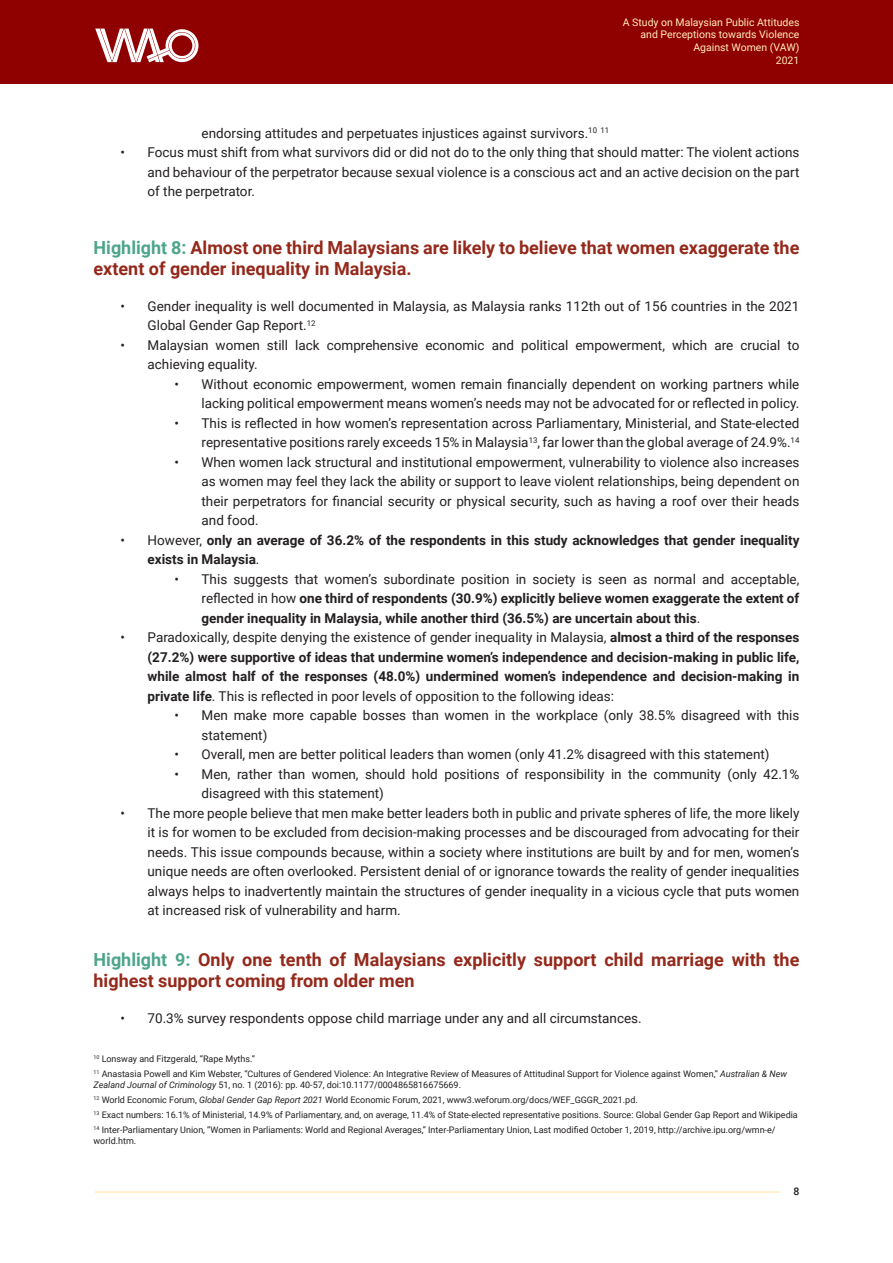
<style>
.page{position:relative;width:893px;height:1263px;background:#fff}
.page>*{position:absolute;margin:0;border:0;box-sizing:border-box;transform-origin:0 0}
.t1{font:700 18px/21px "Roboto";color:#94291b}
.t2{font:13.5px/19.5px "Roboto";color:#231f20}
.t3{font:700 13.5px/19.5px "Roboto";color:#231f20;text-align:justify}
.t4{font:10.5px/12.8px "Roboto";color:#ffedba;text-align:right}
.t5{font:500 10.5px "Roboto";color:#231f20}
.t6{font:9px/10.8px "Roboto";color:#231f20}
.s1{color:#4ca58b}
.s2{font-weight:400}
.s3{font-style:italic}
</style>
<div class="page">
<hr style="left:95px;top:1191px;width:685px;height:2px;background:#ffedba">
<div style="left:0;top:0;width:893px;height:84px;background:#8f0000"></div>
<svg style="left:95px;top:29px;width:103px;height:33px"></svg>
<p class="t4" style="left:623px;top:15px;width:178px">A Study on Malaysian Public Attitudes and Perceptions towards Violence<br>Against Women (VAW)<br>2021</p>
<p class="t2" style="left:202px;top:123px;width:409px">endorsing attitudes and perpetuates injustices against survivors.<sup>10</sup> <sup>11</sup></p>
<p class="t2" style="left:148px;top:142px;width:653px;text-align:justify;text-indent:-27px">• Focus must shift from what survivors did or did not do to the only thing that should matter: The violent actions and behaviour of the perpetrator because sexual violence is a conscious act and an active decision on the part of the perpetrator.</p>
<p class="t1" style="left:94px;top:236px;width:707px"><span class="s1">Highlight 8:</span> Almost one third Malaysians are likely to believe that women exaggerate the extent of gender inequality in Malaysia.</p>
<p class="t2" style="left:148px;top:295px;width:653px;text-indent:-27px">• Gender inequality is well documented in Malaysia, as Malaysia ranks 112th out of 156 countries in the 2021<br>Global Gender Gap Report.<sup>12</sup></p>
<p class="t2" style="left:148px;top:334px;width:653px;text-indent:-27px">• Malaysian women still lack comprehensive economic and political empowerment, which are crucial to achieving equality.</p>
<p class="t2" style="left:175px;top:373px;width:626px;text-align:right">• Without economic empowerment, women remain financially dependent on working partners while lacking political empowerment means women’s needs may not be advocated for or reflected in policy.</p>
<p class="t2" style="left:175px;top:412px;width:626px;text-align:right">• This is reflected in how women’s representation across Parliamentary, Ministerial, and State-elected representative positions rarely exceeds 15% in Malaysia<sup>13</sup>, far lower than the global average of 24.9%.<sup>14</sup></p>
<p class="t2" style="left:202px;top:451px;width:599px;text-align:justify;text-indent:-27px">• When women lack structural and institutional empowerment, vulnerability to violence also increases as women may feel they lack the ability or support to leave violent relationships, being dependent on their perpetrators for financial security or physical security, such as having a roof over their heads and food.</p>
<p class="t3" style="left:148px;top:529px;width:653px;text-indent:-27px"><span class="s2">• However,</span> only an average of 36.2% of the respondents in this study acknowledges that gender inequality exists in Malaysia<span class="s2">.</span></p>
<p class="t3" style="left:202px;top:568px;width:599px;text-indent:-27px"><span class="s2">• This suggests that women’s subordinate position in society is seen as normal and acceptable, reflected in how</span> one third of respondents (30.9%) explicitly believe women exaggerate the extent of gender inequality in Malaysia, while another third (36.5%) are uncertain about this<span class="s2">.</span></p>
<p class="t3" style="left:148px;top:627px;width:653px;text-indent:-27px"><span class="s2">• Paradoxically, despite denying the existence of gender inequality in Malaysia,</span> almost a third of the responses (27.2%) were supportive of ideas that undermine women’s independence and decision-making in public life, while almost half of the responses (48.0%) undermined women’s independence and decision-making in private life<span class="s2">. This is reflected in poor levels of opposition to the following ideas:</span></p>
<p class="t2" style="left:202px;top:705px;width:599px;text-indent:-27px">• Men make more capable bosses than women in the workplace (only 38.5% disagreed with this statement)</p>
<p class="t2" style="left:175px;top:744px;width:596px">• Overall, men are better political leaders than women (only 41.2% disagreed with this statement)</p>
<p class="t2" style="left:202px;top:763px;width:599px;text-indent:-27px">• Men, rather than women, should hold positions of responsibility in the community (only 42.1% disagreed with this statement)</p>
<p class="t2" style="left:148px;top:802px;width:653px;text-align:justify;text-indent:-27px">• The more people believe that men make better leaders both in public and private spheres of life, the more likely it is for women to be excluded from decision-making processes and be discouraged from advocating for their needs. This issue compounds because, within a society where institutions are built by and for men, women’s unique needs are often overlooked. Persistent denial of or ignorance towards the reality of gender inequalities always helps to inadvertently maintain the structures of gender inequality in a vicious cycle that puts women at increased risk of vulnerability and harm.</p>
<p class="t1" style="left:94px;top:948px;width:707px"><span class="s1">Highlight 9:</span> Only one tenth of Malaysians explicitly support child marriage with the highest support coming from older men</p>
<p class="t2" style="left:121px;top:1008px;width:523px">• 70.3% survey respondents oppose child marriage under any and all circumstances.</p>
<p class="t6" style="left:94px;top:1053px;width:163px"><sup>10</sup> Lonsway and Fitzgerald, “Rape Myths.”</p>
<p class="t6" style="left:94px;top:1068px;width:695px"><sup>11</sup> Anastasia Powell and Kim Webster, “Cultures of Gendered Violence: An Integrative Review of Measures of Attitudinal Support for Violence against Women,” <span class="s3">Australian &amp; New<br>Zealand Journal of Criminology</span> 51, no. 1 (2016): pp. 40-57, doi:10.1177/0004865816675669.</p>
<p class="t6" style="left:94px;top:1094px;width:546px"><sup>12</sup> World Economic Forum, <span class="s3">Global Gender Gap Report 2021</span> World Economic Forum, 2021, www3.weforum.org/docs/WEF_GGGR_2021.pd.</p>
<p class="t6" style="left:94px;top:1109px;width:706px"><sup>13</sup> Exact numbers: 16.1% of Ministerial, 14.9% of Parliamentary, and, on average, 11.4% of State-elected representative positions. Source: Global Gender Gap Report and Wikipedia</p>
<p class="t6" style="left:94px;top:1124px;width:684px"><sup>14</sup> Inter-Parliamentary Union, “Women in Parliaments: World and Regional Averages,” Inter-Parliamentary Union, Last modified October 1, 2019, http://archive.ipu.org/wmn-e/ world.htm.</p>
<p class="t5" style="left:793px;top:1184px;width:7px">8</p>
</div>
